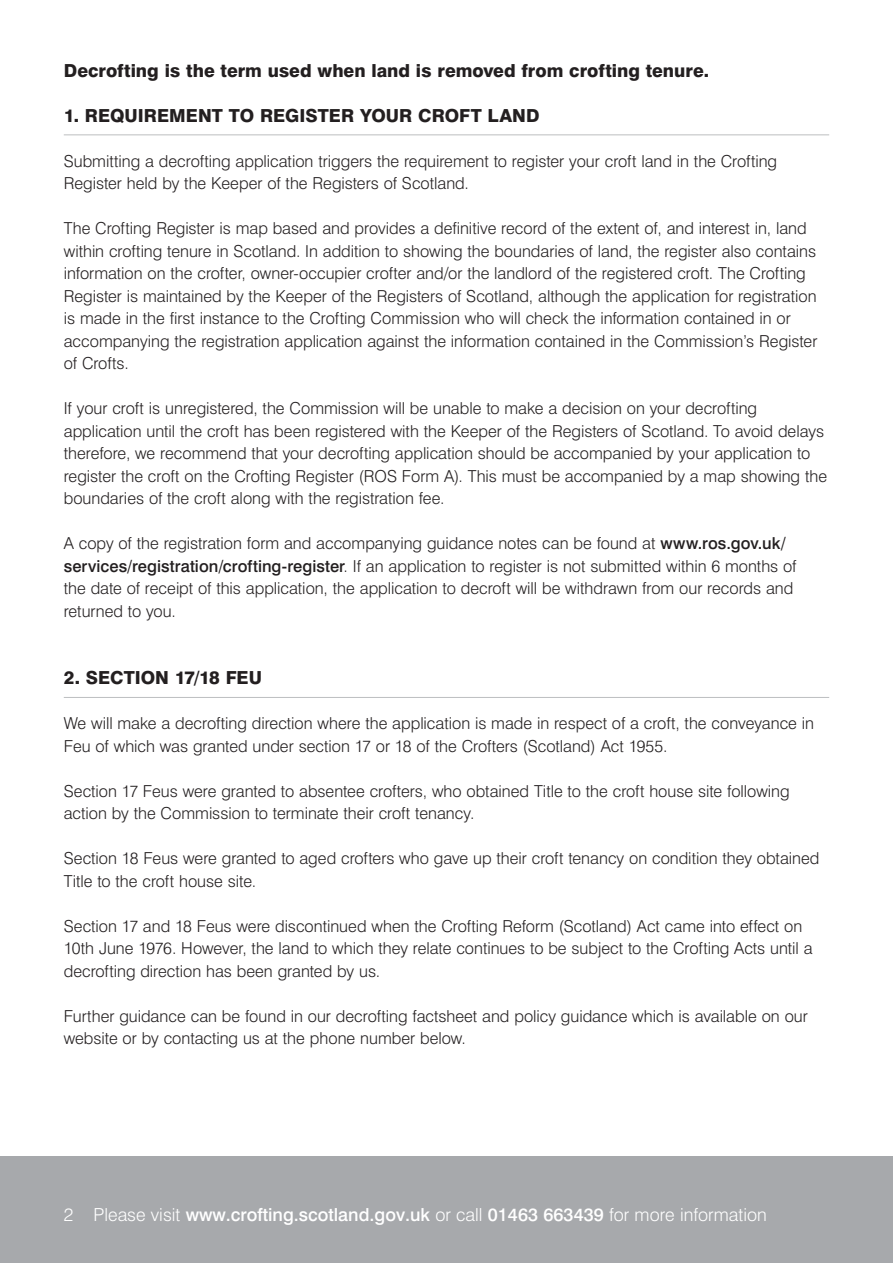
<style>
.page{position:relative;width:893px;height:1263px;background:#fff}
.page>*{position:absolute;margin:0;border:0;box-sizing:border-box;transform-origin:0 0}
.t1{font:800 18px "Swiss 721 BT";color:#231f20}
.t2{font:500 18px "Swiss 721 BT";color:#fff}
.t3{font:300 16.5px/22.5px "Swiss 721 BT";color:#231f20}
.s1{font-weight:500}
.s2{font-weight:300}
</style>
<div class="page">
<div style="left:0;top:1157px;width:893px;height:106px;background:#a7a9ac"></div>
<hr style="left:64px;top:134px;width:765px;height:1px;background:#bcbec0">
<hr style="left:64px;top:697px;width:765px;height:1px;background:#bcbec0">
<p class="t1" style="left:64px;top:59px;width:647px">Decrofting is the term used when land is removed from crofting tenure.</p>
<p class="t1" style="left:64px;top:104px;width:477px">1. REQUIREMENT TO REGISTER YOUR CROFT LAND</p>
<p class="t3" style="left:64px;top:149px;width:715px">Submitting a decrofting application triggers the requirement to register your croft land in the Crofting<br>Register held by the Keeper of the Registers of Scotland.</p>
<p class="t3" style="left:64px;top:217px;width:755px">The Crofting Register is map based and provides a definitive record of the extent of, and interest in, land within crofting tenure in Scotland. In addition to showing the boundaries of land, the register also contains information on the crofter, owner-occupier crofter and/or the landlord of the registered croft. The Crofting Register is maintained by the Keeper of the Registers of Scotland, although the application for registration is made in the first instance to the Crofting Commission who will check the information contained in or accompanying the registration application against the information contained in the Commission’s Register of Crofts.</p>
<p class="t3" style="left:64px;top:397px;width:765px">If your croft is unregistered, the Commission will be unable to make a decision on your decrofting application until the croft has been registered with the Keeper of the Registers of Scotland. To avoid delays therefore, we recommend that your decrofting application should be accompanied by your application to register the croft on the Crofting Register (ROS Form A). This must be accompanied by a map showing the boundaries of the croft along with the registration fee.</p>
<p class="t3" style="left:64px;top:532px;width:734px">A copy of the registration form and accompanying guidance notes can be found at <span class="s1">www.ros.gov.uk/ services/registration/crofting-register</span>. If an application to register is not submitted within 6 months of the date of receipt of this application, the application to decroft will be withdrawn from our records and returned to you.</p>
<p class="t1" style="left:64px;top:667px;width:200px">2. SECTION 17/18 FEU</p>
<p class="t3" style="left:64px;top:712px;width:752px">We will make a decrofting direction where the application is made in respect of a croft, the conveyance in<br>Feu of which was granted under section 17 or 18 of the Crofters (Scotland) Act 1955.</p>
<p class="t3" style="left:64px;top:779px;width:727px">Section 17 Feus were granted to absentee crofters, who obtained Title to the croft house site following action by the Commission to terminate their croft tenancy.</p>
<p class="t3" style="left:64px;top:847px;width:757px">Section 18 Feus were granted to aged crofters who gave up their croft tenancy on condition they obtained<br>Title to the croft house site.</p>
<p class="t3" style="left:64px;top:914px;width:750px">Section 17 and 18 Feus were discontinued when the Crofting Reform (Scotland) Act came into effect on<br>10th June 1976. However, the land to which they relate continues to be subject to the Crofting Acts until a decrofting direction has been granted by us.</p>
<p class="t3" style="left:64px;top:1004px;width:746px">Further guidance can be found in our decrofting factsheet and policy guidance which is available on our website or by contacting us at the phone number below.</p>
<p class="t2" style="left:64px;top:1203px;width:704px"><span class="s2">2 Please visit</span> www.crofting.scotland.gov.uk <span class="s2">or call</span> 01463 663439 <span class="s2">for more information</span></p>
</div>
